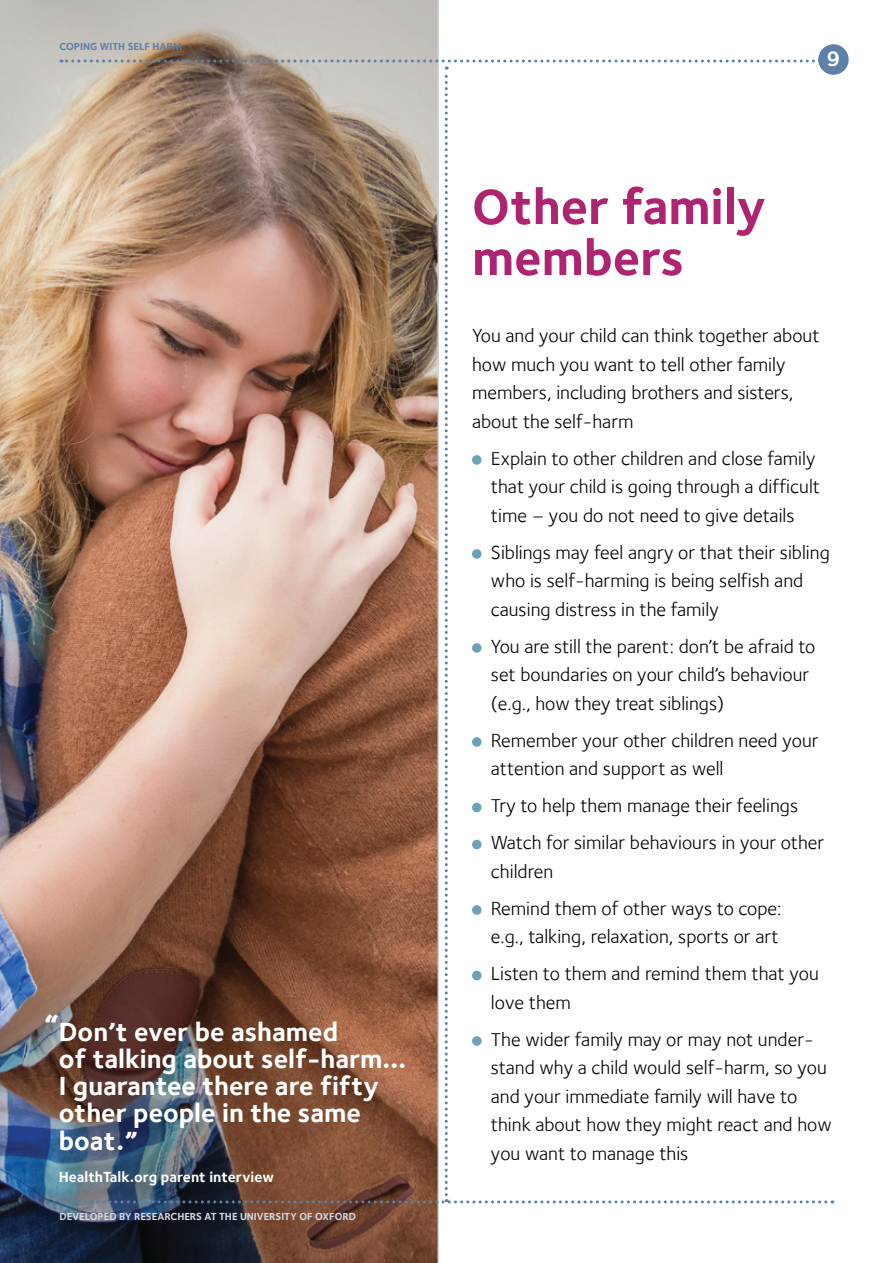
<style>
.page{position:relative;width:893px;height:1263px;background:#fff}
.page>*{position:absolute;margin:0;border:0;box-sizing:border-box;transform-origin:0 0}
.t1{font:700 51px/51px "Foundry Sterling";color:#ae2470}
.t2{font:700 30px "Foundry Sterling";color:#fff}
.t3{font:700 27px/27.5px "Foundry Sterling";color:#fff}
.t4{font:700 21.45px "Foundry Sterling";color:#fff}
.t5{font:19.5px/28.5px "Foundry Sterling";color:#000}
.t6{font:700 15px "Foundry Sterling";color:#fff}
.t7{font:700 10.5px "Foundry Sterling";color:#d4d9e4}
.t8{font:700 10.5px "Foundry Sterling";color:#5c80a6}
</style>
<div class="page">
<img style="left:0;top:0;width:439px;height:1263px">
<img style="left:61px;top:60px;width:765px;height:1143px">
<div style="left:472px;top:455px;width:10px;height:10px;background:#6ba2b9;border-radius:50%"></div>
<div style="left:472px;top:549px;width:10px;height:10px;background:#6ba2b9;border-radius:50%"></div>
<div style="left:472px;top:643px;width:10px;height:10px;background:#6ba2b9;border-radius:50%"></div>
<div style="left:472px;top:737px;width:10px;height:10px;background:#6ba2b9;border-radius:50%"></div>
<div style="left:472px;top:803px;width:10px;height:9px;background:#6ba2b9;border-radius:50%"></div>
<div style="left:472px;top:840px;width:10px;height:9px;background:#6ba2b9;border-radius:50%"></div>
<div style="left:472px;top:905px;width:10px;height:10px;background:#6ba2b9;border-radius:50%"></div>
<div style="left:472px;top:971px;width:10px;height:9px;background:#6ba2b9;border-radius:50%"></div>
<div style="left:472px;top:1036px;width:10px;height:10px;background:#6ba2b9;border-radius:50%"></div>
<div style="left:818px;top:44px;width:31px;height:31px;background:#5c80a6;border-radius:50%"></div>
<p class="t8" style="left:60px;top:40px;width:124px">COPING WITH SELF HARM</p>
<h2 class="t2" style="left:45px;top:1007px;width:16px">“</h2>
<h3 class="t3" style="left:59px;top:1017px;width:349px">Don’t ever be ashamed<br>of talking about self-harm…<br>I guarantee there are fifty other people in the same boat.”</h3>
<p class="t6" style="left:59px;top:1168px;width:217px">HealthTalk.org parent interview</p>
<p class="t7" style="left:60px;top:1210px;width:298px">DEVELOPED BY RESEARCHERS AT THE UNIVERSITY OF OXFORD</p>
<h1 class="t1" style="left:472px;top:181px;width:296px">Other family members</h1>
<p class="t4" style="left:826px;top:46px;width:15px">9</p>
<p class="t5" style="left:472px;top:321px;width:349px">You and your child can think together about how much you want to tell other family members, including brothers and sisters, about the self-harm</p>
<p class="t5" style="left:491px;top:444px;width:331px">Explain to other children and close family that your child is going through a difficult time – you do not need to give details</p>
<p class="t5" style="left:491px;top:538px;width:340px">Siblings may feel angry or that their sibling who is self-harming is being selfish and causing distress in the family</p>
<p class="t5" style="left:491px;top:632px;width:326px">You are still the parent: don’t be afraid to set boundaries on your child’s behaviour (e.g., how they treat siblings)</p>
<p class="t5" style="left:491px;top:726px;width:329px">Remember your other children need your attention and support as well</p>
<p class="t5" style="left:491px;top:787px;width:335px;line-height:37px">Try to help them manage their feelings<br>Watch for similar behaviours in your other</p>
<p class="t5" style="left:491px;top:852px;width:292px;line-height:37px">children<br>Remind them of other ways to cope:</p>
<p class="t5" style="left:491px;top:918px;width:329px;line-height:37px">e.g., talking, relaxation, sports or art<br>Listen to them and remind them that you</p>
<p class="t5" style="left:491px;top:983px;width:324px;line-height:37px">love them<br>The wider family may or may not under-</p>
<p class="t5" style="left:491px;top:1053px;width:342px">stand why a child would self-harm, so you and your immediate family will have to think about how they might react and how you want to manage this</p>
</div>
